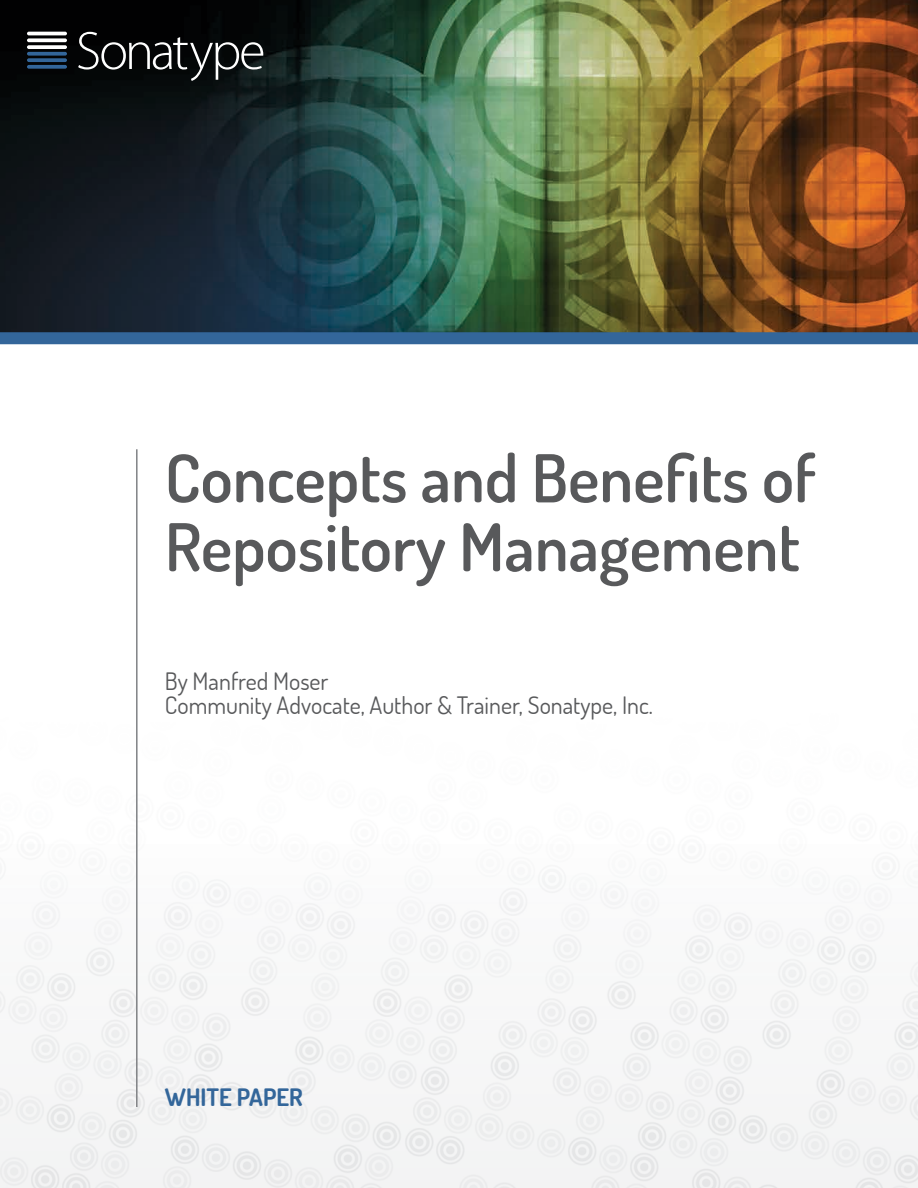
<style>
.page{position:relative;width:918px;height:1188px;background:#fff}
.page>*{position:absolute;margin:0;border:0;box-sizing:border-box;transform-origin:0 0}
.t1{font:600 66px/69px "Dosis";color:#58595b}
.t2{font:24px/24px "Dosis";color:#58595b}
.t3{font:700 24px "Dosis";color:#33669a}
</style>
<div class="page">
<img style="left:0;top:0;width:918px;height:332px">
<img style="left:0;top:875px;width:918px;height:313px">
<svg style="left:0;top:332px;width:918px;height:12px"></svg>
<svg style="left:27px;top:38px;width:40px;height:4px"></svg>
<hr style="left:27px;top:32px;width:40px;height:3px;background:#fff;border-radius:2px">
<svg style="left:27px;top:45px;width:40px;height:4px"></svg>
<svg style="left:27px;top:58px;width:40px;height:4px"></svg>
<svg style="left:27px;top:52px;width:40px;height:4px"></svg>
<svg style="left:27px;top:65px;width:40px;height:4px"></svg>
<svg style="left:78px;top:32px;width:185px;height:49px"></svg>
<hr style="left:136px;top:449px;width:2px;height:658px;background:#808285">
<h1 class="t1" style="left:165px;top:442px;width:652px">Concepts and Benefits of<br>Repository Management</h1>
<p class="t2" style="left:165px;top:669px;width:490px">By Manfred Moser<br>Community Advocate, Author &amp; Trainer, Sonatype, Inc.</p>
<p class="t3" style="left:165px;top:1082px;width:139px">WHITE PAPER</p>
</div>
